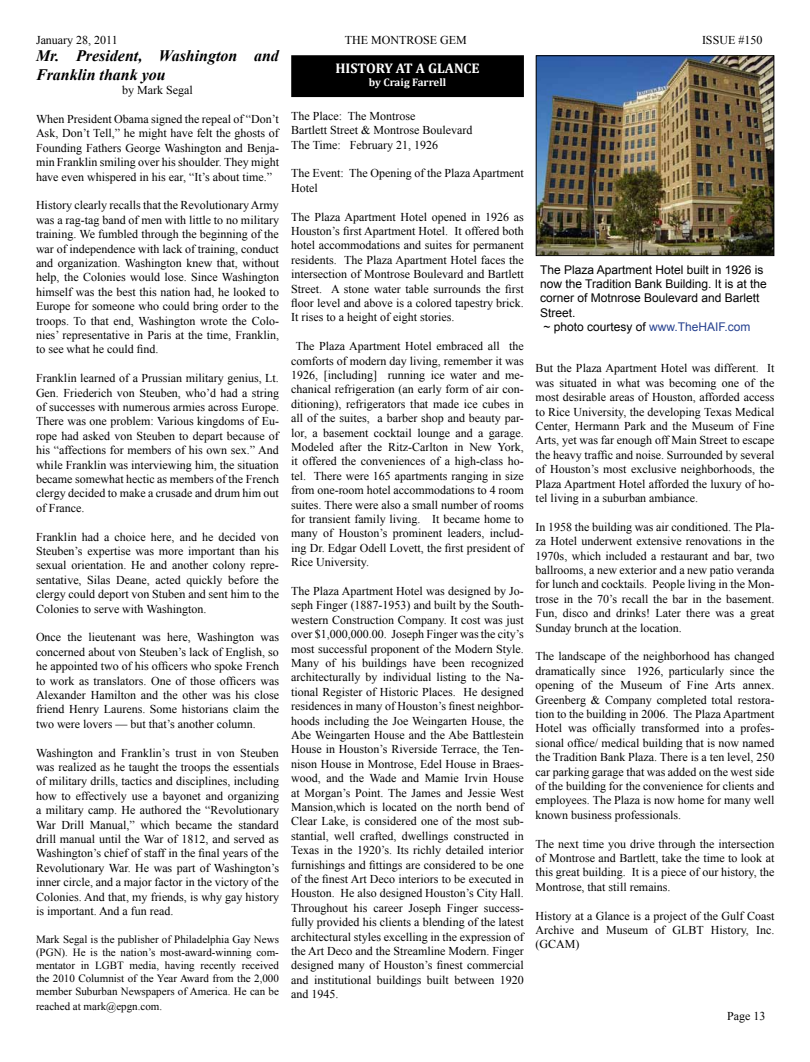
<style>
.page{position:relative;width:810px;height:1062px;background:#fff}
.page>*{position:absolute;margin:0;border:0;box-sizing:border-box;transform-origin:0 0}
.t1{font:italic 700 16px/19.2px "Times New Roman";color:#000}
.t2{font:700 14px "Cambria";color:#fff}
.t3{font:12px/14.4px "Times New Roman";color:#000;text-align:justify}
.t4{font:12px/14.4px "Arial";color:#000}
.t5{font:11px/13.2px "Times New Roman";color:#000;text-align:justify}
.t6{font:700 11px "Cambria";color:#fff}
.s1{color:#25408f}
</style>
<div class="page">
<div style="left:292px;top:56px;width:231px;height:40px;background:#000"></div>
<div style="left:291px;top:55px;width:233px;height:42px;border:2px solid #000"></div>
<img style="left:538px;top:57px;width:234px;height:197px">
<div style="left:536px;top:55px;width:238px;height:201px;border:1px solid #000"></div>
<p class="t3" style="left:36px;top:33px;width:83px">January 28, 2011</p>
<p class="t3" style="left:345px;top:33px;width:123px">THE MONTROSE GEM</p>
<p class="t3" style="left:702px;top:33px;width:62px">ISSUE #150</p>
<h1 class="t1" style="left:36px;top:45px;width:244px">Mr. President, Washington and<br>Franklin thank you</h1>
<p class="t3" style="left:122px;top:83px;width:72px">by Mark Segal</p>
<p class="t3" style="left:36px;top:112px;width:245px">When President Obama signed the repeal of “Don’t Ask, Don’t Tell,” he might have felt the ghosts of Founding Fathers George Washington and Benja&shy;min Franklin smiling over his shoulder. They might have even whispered in his ear, “It’s about time.”</p>
<p class="t3" style="left:36px;top:198px;width:245px">History clearly recalls that the Revolutionary Army was a rag-tag band of men with little to no military training. We fumbled through the beginning of the war of independence with lack of training, conduct and organization. Washington knew that, without help, the Colonies would lose. Since Washington himself was the best this nation had, he looked to Europe for someone who could bring order to the troops. To that end, Washington wrote the Colo&shy;nies’ representative in Paris at the time, Franklin, to see what he could find.</p>
<p class="t3" style="left:36px;top:371px;width:245px">Franklin learned of a Prussian military genius, Lt.<br>Gen. Friederich von Steuben, who’d had a string of successes with numerous armies across Europe.<br>There was one problem: Various kingdoms of Eu&shy;rope had asked von Steuben to depart because of his “affections for members of his own sex.” And while Franklin was interviewing him, the situation became somewhat hectic as members of the French clergy decided to make a crusade and drum him out of France.</p>
<p class="t3" style="left:36px;top:529px;width:245px">Franklin had a choice here, and he decided von Steuben’s expertise was more important than his sexual orientation. He and another colony repre&shy;sentative, Silas Deane, acted quickly before the clergy could deport von Stuben and sent him to the Colonies to serve with Washington.</p>
<p class="t3" style="left:36px;top:630px;width:245px">Once the lieutenant was here, Washington was concerned about von Steuben’s lack of English, so he appointed two of his officers who spoke French to work as translators. One of those officers was Alexander Hamilton and the other was his close friend Henry Laurens. Some historians claim the two were lovers — but that’s another column.</p>
<p class="t3" style="left:36px;top:745px;width:245px">Washington and Franklin’s trust in von Steuben was realized as he taught the troops the essentials of military drills, tactics and disciplines, including how to effectively use a bayonet and organizing a military camp. He authored the “Revolutionary War Drill Manual,” which became the standard drill manual until the War of 1812, and served as Washington’s chief of staff in the final years of the Revolutionary War. He was part of Washington’s inner circle, and a major factor in the victory of the Colonies. And that, my friends, is why gay history is important. And a fun read.</p>
<p class="t5" style="left:36px;top:932px;width:245px">Mark Segal is the publisher of Philadelphia Gay News (PGN). He is the nation’s most-award-winning com&shy;mentator in LGBT media, having recently received the 2010 Columnist of the Year Award from the 2,000 member Suburban Newspapers of America. He can be</p>
<p class="t5" style="left:36px;top:999px;width:128px">reached at mark@epgn.com.</p>
<p class="t2" style="left:335px;top:59px;width:146px">HISTORY AT A GLANCE</p>
<p class="t6" style="left:369px;top:75px;width:79px">by Craig Farrell</p>
<p class="t3" style="left:291px;top:108px;width:183px;text-align:left">The Place: The Montrose<br>Bartlett Street &amp; Montrose Boulevard<br>The Time: February 21, 1926</p>
<p class="t3" style="left:291px;top:166px;width:234px">The Event: The Opening of the Plaza Apartment<br>Hotel</p>
<p class="t3" style="left:291px;top:209px;width:234px">The Plaza Apartment Hotel opened in 1926 as Houston’s first Apartment Hotel. It offered both hotel accommodations and suites for permanent residents. The Plaza Apartment Hotel faces the intersection of Montrose Boulevard and Bartlett Street. A stone water table surrounds the first floor level and above is a colored tapestry brick.<br>It rises to a height of eight stories.</p>
<p class="t3" style="left:291px;top:339px;width:234px;text-indent:4px">The Plaza Apartment Hotel embraced all the comforts of modern day living, remember it was 1926, [including] running ice water and me&shy;chanical refrigeration (an early form of air con&shy;ditioning), refrigerators that made ice cubes in all of the suites, a barber shop and beauty par&shy;lor, a basement cocktail lounge and a garage.<br>Modeled after the Ritz-Carlton in New York, it offered the conveniences of a high-class ho&shy;tel. There were 165 apartments ranging in size from one-room hotel accommodations to 4 room suites. There were also a small number of rooms for transient family living. It became home to many of Houston’s prominent leaders, includ&shy;ing Dr. Edgar Odell Lovett, the first president of Rice University.</p>
<p class="t3" style="left:291px;top:584px;width:234px">The Plaza Apartment Hotel was designed by Jo&shy;seph Finger (1887-1953) and built by the South&shy;western Construction Company. It cost was just over $1,000,000.00. Joseph Finger was the city’s most successful proponent of the Modern Style.<br>Many of his buildings have been recognized architecturally by individual listing to the Na&shy;tional Register of Historic Places. He designed residences in many of Houston’s finest neighbor&shy;hoods including the Joe Weingarten House, the Abe Weingarten House and the Abe Battlestein House in Houston’s Riverside Terrace, the Ten&shy;nison House in Montrose, Edel House in Braes&shy;wood, and the Wade and Mamie Irvin House at Morgan’s Point. The James and Jessie West Mansion,which is located on the north bend of Clear Lake, is considered one of the most sub&shy;stantial, well crafted, dwellings constructed in Texas in the 1920’s. Its richly detailed interior furnishings and fittings are considered to be one of the finest Art Deco interiors to be executed in Houston. He also designed Houston’s City Hall.<br>Throughout his career Joseph Finger success&shy;fully provided his clients a blending of the latest architectural styles excelling in the expression of the Art Deco and the Streamline Modern. Finger designed many of Houston’s finest commercial and institutional buildings built between 1920 and 1945.</p>
<p class="t4" style="left:540px;top:262px;width:228px">The Plaza Apartment Hotel built in 1926 is now the Tradition Bank Building. It is at the corner of Motnrose Boulevard and Barlett Street.<br>~ photo courtesy of <span class="s1">www.TheHAIF.com</span></p>
<p class="t3" style="left:536px;top:361px;width:240px">But the Plaza Apartment Hotel was different. It was situated in what was becoming one of the most desirable areas of Houston, afforded access to Rice University, the developing Texas Medical Center, Hermann Park and the Museum of Fine Arts, yet was far enough off Main Street to escape the heavy traffic and noise. Surrounded by several of Houston’s most exclusive neighborhoods, the Plaza Apartment Hotel afforded the luxury of ho&shy;tel living in a suburban ambiance.</p>
<p class="t3" style="left:536px;top:519px;width:240px">In 1958 the building was air conditioned. The Pla&shy;za Hotel underwent extensive renovations in the 1970s, which included a restaurant and bar, two ballrooms, a new exterior and a new patio veranda for lunch and cocktails. People living in the Mon&shy;trose in the 70’s recall the bar in the basement.<br>Fun, disco and drinks! Later there was a great Sunday brunch at the location.</p>
<p class="t3" style="left:536px;top:649px;width:240px">The landscape of the neighborhood has changed dramatically since 1926, particularly since the opening of the Museum of Fine Arts annex.<br>Greenberg &amp; Company completed total restora&shy;tion to the building in 2006. The Plaza Apartment Hotel was officially transformed into a profes&shy;sional office/ medical building that is now named the Tradition Bank Plaza. There is a ten level, 250 car parking garage that was added on the west side of the building for the convenience for clients and employees. The Plaza is now home for many well known business professionals.</p>
<p class="t3" style="left:536px;top:836px;width:240px">The next time you drive through the intersection of Montrose and Bartlett, take the time to look at this great building. It is a piece of our history, the Montrose, that still remains.</p>
<p class="t3" style="left:536px;top:908px;width:240px">History at a Glance is a project of the Gulf Coast Archive and Museum of GLBT History, Inc. (GCAM)</p>
<p class="t3" style="left:727px;top:1008px;width:40px">Page 13</p>
</div>
